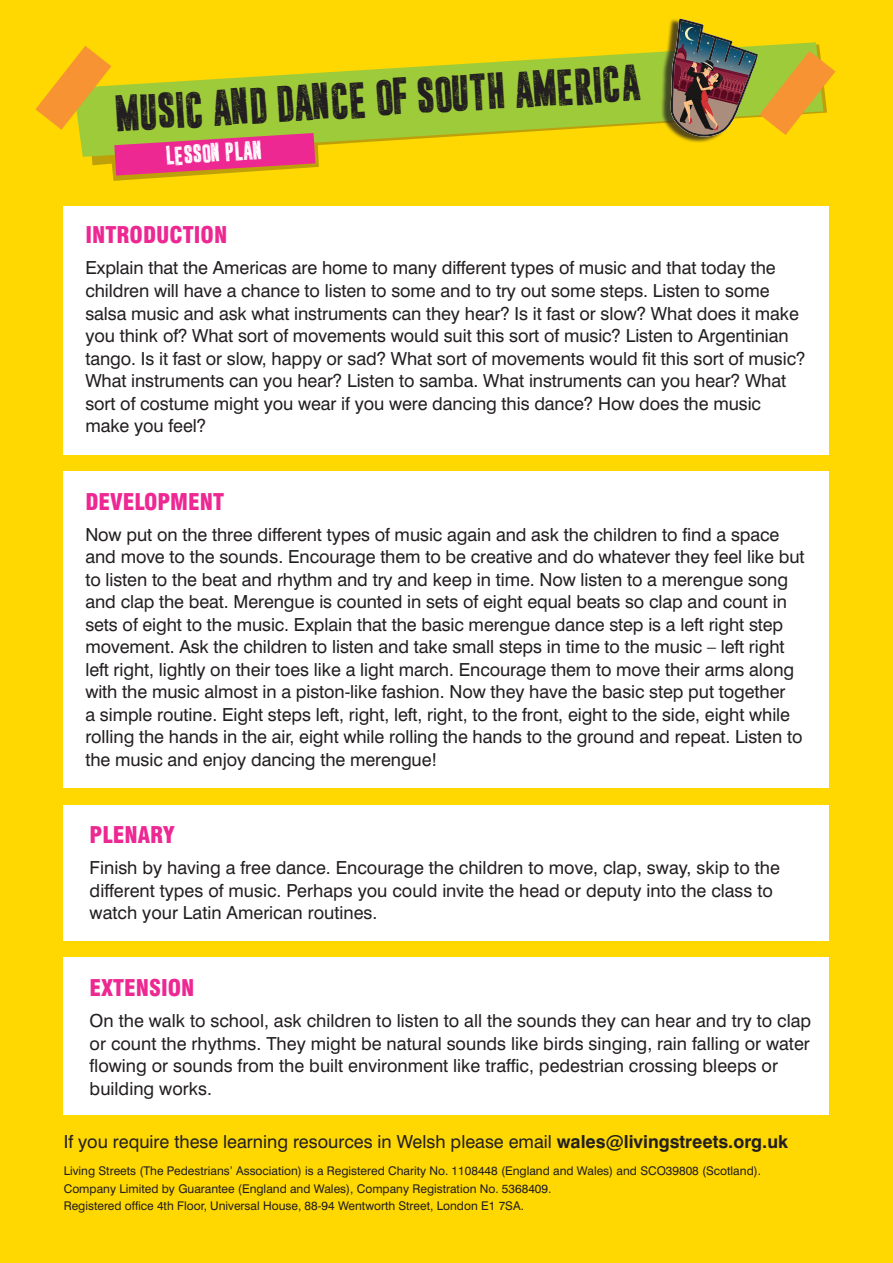
<style>
.page{position:relative;width:893px;height:1263px;background:#ffd801}
.page>*{position:absolute;margin:0;border:0;box-sizing:border-box;transform-origin:0 0}
.t1{font:45px "Living Streets Campaign";color:#231f20}
.t2{font:23.25px "Living Streets Campaign";color:#fff}
._1_head{font:900 condensed 22.5px "Swiss 721 BT";color:#ed2893}
._2_text{font:18px/22.5px "Swiss 721 BT";letter-spacing:-.005em;color:#231f20}
.t3{font:12px "Swiss 721 BT";color:#231f20}
.s1{font-weight:700}
</style>
<div class="page">
<div style="left:64px;top:206px;width:765px;height:248px;background:#fff"></div>
<div style="left:64px;top:471px;width:765px;height:317px;background:#fff"></div>
<div style="left:64px;top:805px;width:765px;height:135px;background:#fff"></div>
<div style="left:64px;top:957px;width:765px;height:158px;background:#fff"></div>
<svg style="left:315px;top:51px;width:346px;height:106px;fill:#9ecb3a"></svg>
<svg style="left:35px;top:46px;width:280px;height:130px"></svg>
<div style="left:661px;top:18px;width:94px;height:125px;background:#231f20;opacity:.75"></div>
<svg style="left:670px;top:19px;width:165px;height:118px"></svg>
<p class="t1" style="left:115px;top:97px;width:526px;rotate:-4deg">MUSIC AND DANCE OF SOUTH AMERICA</p>
<p class="t2" style="left:166px;top:146px;width:98px;rotate:-3deg">LESSON PLAN</p>
<p class="_1_head" style="left:85px;top:222px;width:143px">INTRODUCTION</p>
<p class="_2_text" style="left:85px;top:257px;width:722px">Explain that the Americas are home to many different types of music and that today the children will have a chance to listen to some and to try out some steps. Listen to some salsa music and ask what instruments can they hear? Is it fast or slow? What does it make you think of? What sort of movements would suit this sort of music? Listen to Argentinian tango. Is it fast or slow, happy or sad? What sort of movements would fit this sort of music?<br>What instruments can you hear? Listen to samba. What instruments can you hear? What sort of costume might you wear if you were dancing this dance? How does the music make you feel?</p>
<p class="_1_head" style="left:85px;top:488px;width:140px">DEVELOPMENT</p>
<p class="_2_text" style="left:85px;top:523px;width:721px">Now put on the three different types of music again and ask the children to find a space and move to the sounds. Encourage them to be creative and do whatever they feel like but to listen to the beat and rhythm and try and keep in time. Now listen to a merengue song and clap the beat. Merengue is counted in sets of eight equal beats so clap and count in sets of eight to the music. Explain that the basic merengue dance step is a left right step movement. Ask the children to listen and take small steps in time to the music – left right left right, lightly on their toes like a light march. Encourage them to move their arms along with the music almost in a piston-like fashion. Now they have the basic step put together<br>a simple routine. Eight steps left, right, left, right, to the front, eight to the side, eight while rolling the hands in the air, eight while rolling the hands to the ground and repeat. Listen to the music and enjoy dancing the merengue!</p>
<p class="_1_head" style="left:90px;top:821px;width:86px">PLENARY</p>
<p class="_2_text" style="left:90px;top:856px;width:692px">Finish by having a free dance. Encourage the children to move, clap, sway, skip to the different types of music. Perhaps you could invite the head or deputy into the class to watch your Latin American routines.</p>
<p class="_1_head" style="left:90px;top:974px;width:106px">EXTENSION</p>
<p class="_2_text" style="left:90px;top:1009px;width:723px">On the walk to school, ask children to listen to all the sounds they can hear and try to clap or count the rhythms. They might be natural sounds like birds singing, rain falling or water flowing or sounds from the built environment like traffic, pedestrian crossing bleeps or building works.</p>
<p class="_2_text" style="left:64px;top:1130px;width:726px">If you require these learning resources in Welsh please email <span class="s1">wales@livingstreets.org.uk</span></p>
<p class="t3" style="left:64px;top:1164px;width:699px">Living Streets (The Pedestrians’ Association) is a Registered Charity No. 1108448 (England and Wales) and SCO39808 (Scotland).</p>
<p class="t3" style="left:64px;top:1181px;width:489px">Company Limited by Guarantee (England and Wales), Company Registration No. 5368409.</p>
<p class="t3" style="left:64px;top:1198px;width:462px">Registered office 4th Floor, Universal House, 88-94 Wentworth Street, London E1 7SA.</p>
</div>
